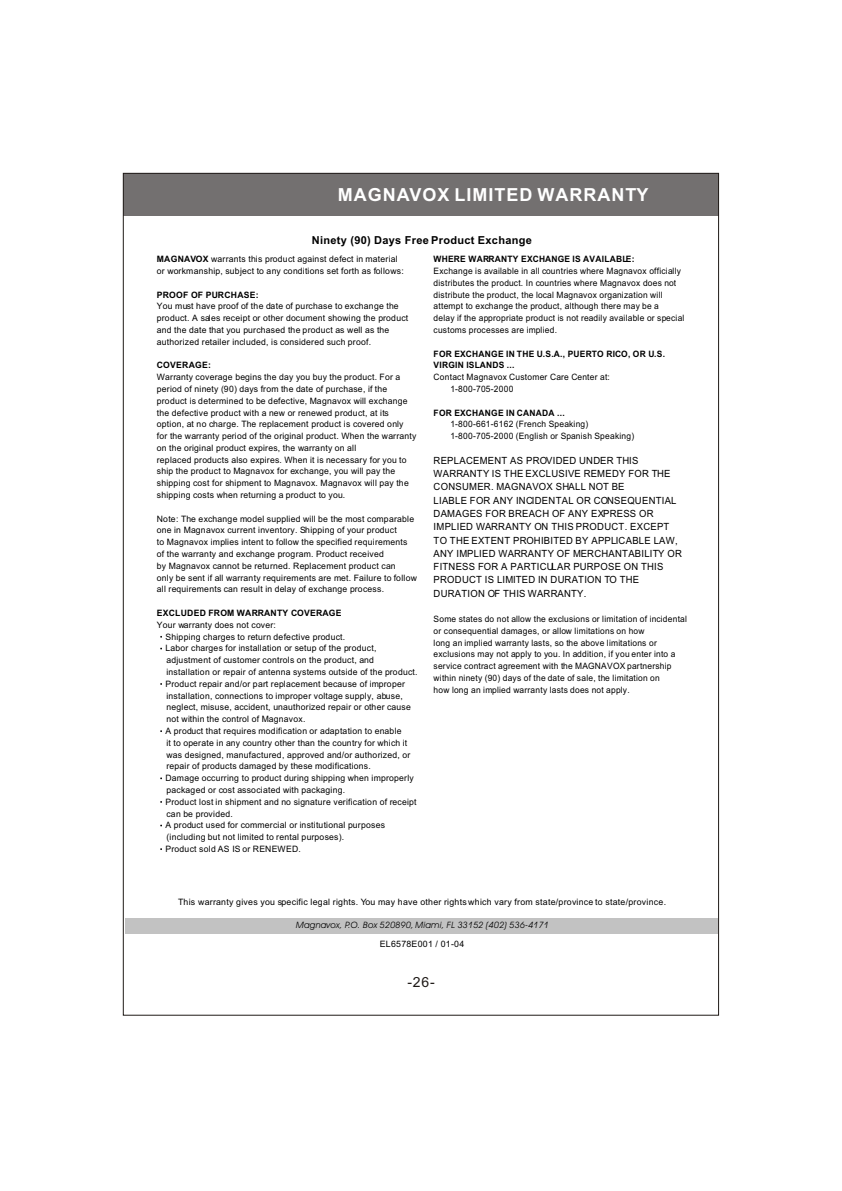
<style>
.page{position:relative;width:842px;height:1191px;background:#fff}
.page>*{position:absolute;margin:0;border:0;box-sizing:border-box;transform-origin:0 0}
.t1{font:700 18px "Arial";letter-spacing:.055em;color:#fff}
.t2{font:14px "Arial";color:#1f1a17}
.t3{font:700 11px "Arial";letter-spacing:.03em;color:#000}
.t4{font:9.9px/13.3px "Arial";letter-spacing:.03em;color:#000;scale:.96 1}
.t5{font:8.8px/11.8px "Arial";letter-spacing:.03em;color:#000}
.t6{font:8.8px/11.8px "Arial";letter-spacing:.03em;color:#000;scale:.96 1}
.t7{font:700 8.8px/11.8px "Arial";letter-spacing:.03em;color:#000;scale:.96 1}
.t8{font:700 8.8px "Arial";letter-spacing:.03em;color:#000}
.t9{font:italic 8.8px "Avant Garde Bk BT";letter-spacing:.03em;color:#000}
.s1{font-weight:700}
</style>
<div class="page">
<div style="left:123px;top:173px;width:596px;height:43px;background:#737070"></div>
<div style="left:125px;top:918px;width:593px;height:16px;background:#c2c2c2"></div>
<h1 class="t1" style="left:338px;top:188px;width:312px">MAGNAVOX LIMITED WARRANTY</h1>
<p class="t3" style="left:312px;top:236px;width:222px">Ninety (90) Days Free Product Exchange</p>
<p class="t5" style="left:157px;top:254px;width:248px"><span class="s1">MAGNAVOX</span> warrants this product against defect in material or workmanship, subject to any conditions set forth as follows:</p>
<p class="t8" style="left:157px;top:291px;width:103px">PROOF OF PURCHASE:</p>
<p class="t5" style="left:157px;top:301px;width:253px">You must have proof of the date of purchase to exchange the product. A sales receipt or other document showing the product and the date that you purchased the product as well as the authorized retailer included, is considered such proof.</p>
<p class="t8" style="left:157px;top:362px;width:56px">COVERAGE:</p>
<p class="t5" style="left:157px;top:372px;width:261px">Warranty coverage begins the day you buy the product. For a period of ninety (90) days from the date of purchase, if the product is determined to be defective, Magnavox will exchange the defective product with a new or renewed product, at its option, at no charge. The replacement product is covered only<br>for the warranty period of the original product. When the warranty on the original product expires, the warranty on all<br>replaced products also expires. When it is necessary for you to ship the product to Magnavox for exchange, you will pay the shipping cost for shipment to Magnavox. Magnavox will pay the shipping costs when returning a product to you.</p>
<p class="t5" style="left:157px;top:513px;width:262px">Note: The exchange model supplied will be the most comparable one in Magnavox current inventory. Shipping of your product<br>to Magnavox implies intent to follow the specified requirements of the warranty and exchange program. Product received<br>by Magnavox cannot be returned. Replacement product can<br>only be sent if all warranty requirements are met. Failure to follow all requirements can result in delay of exchange process.</p>
<p class="t8" style="left:157px;top:610px;width:186px">EXCLUDED FROM WARRANTY COVERAGE</p>
<p class="t5" style="left:165px;top:620px;width:254px;text-indent:-9px">Your warranty does not cover:<br>Shipping charges to return defective product.<br>Labor charges for installation or setup of the product, adjustment of customer controls on the product, and installation or repair of antenna systems outside of the product.<br>Product repair and/or part replacement because of improper installation, connections to improper voltage supply, abuse, neglect, misuse, accident, unauthorized repair or other cause not within the control of Magnavox.<br>A product that requires modification or adaptation to enable<br>it to operate in any country other than the country for which it was designed, manufactured, approved and/or authorized, or repair of products damaged by these modifications.<br>Damage occurring to product during shipping when improperly packaged or cost associated with packaging.<br>Product lost in shipment and no signature verification of receipt can be provided.<br>A product used for commercial or institutional purposes (including but not limited to rental purposes).<br>Product sold AS IS or RENEWED.</p>
<p class="t7" style="left:434px;top:254px;width:211px">WHERE WARRANTY EXCHANGE IS AVAILABLE:</p>
<p class="t6" style="left:434px;top:266px;width:263px">Exchange is available in all countries where Magnavox officially distributes the product. In countries where Magnavox does not distribute the product, the local Magnavox organization will attempt to exchange the product, although there may be a<br>delay if the appropriate product is not readily available or special customs processes are implied.</p>
<p class="t7" style="left:434px;top:348px;width:243px">FOR EXCHANGE IN THE U.S.A., PUERTO RICO, OR U.S.<br>VIRGIN ISLANDS ...</p>
<p class="t6" style="left:450px;top:372px;width:168px;text-indent:-17px">Contact Magnavox Customer Care Center at:<br>1-800-705-2000</p>
<p class="t7" style="left:434px;top:407px;width:138px">FOR EXCHANGE IN CANADA ...</p>
<p class="t6" style="left:450px;top:419px;width:193px">1-800-661-6162 (French Speaking)<br>1-800-705-2000 (English or Spanish Speaking)</p>
<p class="t4" style="left:434px;top:455px;width:260px">REPLACEMENT AS PROVIDED UNDER THIS WARRANTY IS THE EXCLUSIVE REMEDY FOR THE CONSUMER. MAGNAVOX SHALL NOT BE<br>LIABLE FOR ANY INCIDENTAL OR CONSEQUENTIAL DAMAGES FOR BREACH OF ANY EXPRESS OR IMPLIED WARRANTY ON THIS PRODUCT. EXCEPT TO THE EXTENT PROHIBITED BY APPLICABLE LAW, ANY IMPLIED WARRANTY OF MERCHANTABILITY OR FITNESS FOR A PARTICULAR PURPOSE ON THIS PRODUCT IS LIMITED IN DURATION TO THE DURATION OF THIS WARRANTY.</p>
<p class="t6" style="left:434px;top:614px;width:265px">Some states do not allow the exclusions or limitation of incidental or consequential damages, or allow limitations on how<br>long an implied warranty lasts, so the above limitations or exclusions may not apply to you. In addition, if you enter into a service contract agreement with the MAGNAVOX partnership within ninety (90) days of the date of sale, the limitation on<br>how long an implied warranty lasts does not apply.</p>
<p class="t5" style="left:178px;top:896px;width:490px">This warranty gives you specific legal rights. You may have other rights which vary from state/province to state/province.</p>
<p class="t9" style="left:296px;top:922px;width:254px">Magnavox, P.O. Box 520890, Miami, FL 33152 (402) 536-4171</p>
<p class="t5" style="left:380px;top:939px;width:86px">EL6578E001 / 01-04</p>
<h2 class="t2" style="left:408px;top:977px;width:29px">-26-</h2>
</div>
